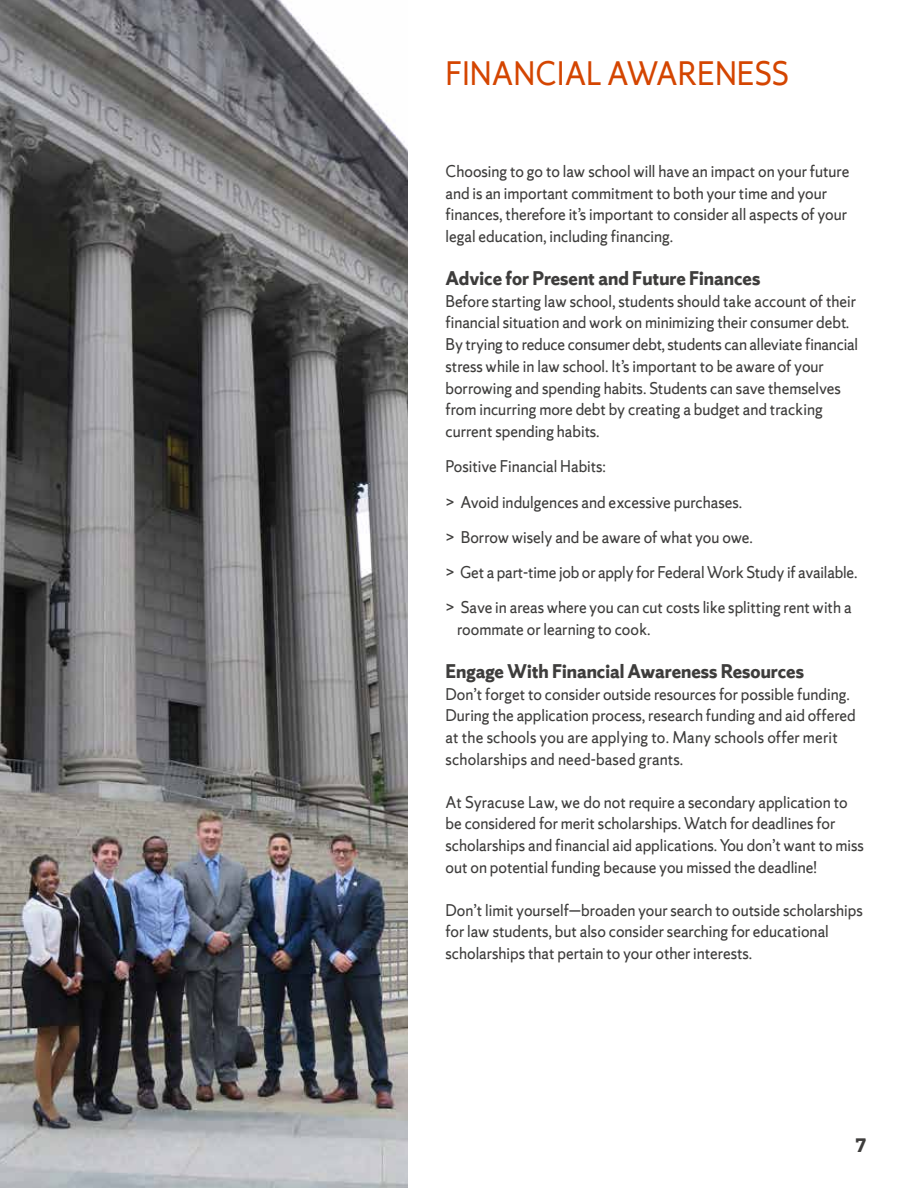
<style>
.page{position:relative;width:918px;height:1188px;background:#fff}
.page>*{position:absolute;margin:0;border:0;box-sizing:border-box;transform-origin:0 0}
.t1{font:36px "Sherman Sans";color:#d44500;scale:.93 1}
.t2{font:700 21px "Sherman Sans";color:#3e3d3c;scale:.95 1}
.t3{font:700 21px "Sherman Sans";color:#3e3d3c}
.t4{font:18px/21.8px "Sherman Sans";color:#3e3d3c;scale:.95 1}
</style>
<div class="page">
<img style="left:0;top:0;width:408px;height:1188px">
<h1 class="t1" style="left:446px;top:52px;width:371px">FINANCIAL AWARENESS</h1>
<p class="t4" style="left:446px;top:160px;width:427px">Choosing to go to law school will have an impact on your future and is an important commitment to both your time and your finances, therefore it’s important to consider all aspects of your legal education, including financing.</p>
<p class="t2" style="left:446px;top:265px;width:333px">Advice for Present and Future Finances</p>
<p class="t4" style="left:446px;top:290px;width:436px">Before starting law school, students should take account of their financial situation and work on minimizing their consumer debt.<br>By trying to reduce consumer debt, students can alleviate financial stress while in law school. It’s important to be aware of your borrowing and spending habits. Students can save themselves from incurring more debt by creating a budget and tracking current spending habits.</p>
<p class="t4" style="left:446px;top:449px;width:435px;line-height:35.2px">Positive Financial Habits:<br>&gt; Avoid indulgences and excessive purchases.<br>&gt; Borrow wisely and be aware of what you owe.<br>&gt; Get a part-time job or apply for Federal Work Study if available. &gt; Save in areas where you can cut costs like splitting rent with a</p>
<p class="t4" style="left:457px;top:618px;width:205px">roommate or learning to cook.</p>
<p class="t2" style="left:446px;top:658px;width:379px">Engage With Financial Awareness Resources</p>
<p class="t4" style="left:445px;top:683px;width:433px">Don’t forget to consider outside resources for possible funding.<br>During the application process, research funding and aid offered at the schools you are applying to. Many schools offer merit scholarships and need-based grants.</p>
<p class="t4" style="left:445px;top:791px;width:442px">At Syracuse Law, we do not require a secondary application to be considered for merit scholarships. Watch for deadlines for scholarships and financial aid applications. You don’t want to miss out on potential funding because you missed the deadline!</p>
<p class="t4" style="left:445px;top:899px;width:441px">Don’t limit yourself—broaden your search to outside scholarships for law students, but also consider searching for educational scholarships that pertain to your other interests.</p>
<p class="t3" style="left:855px;top:1132px;width:13px">7</p>
</div>
